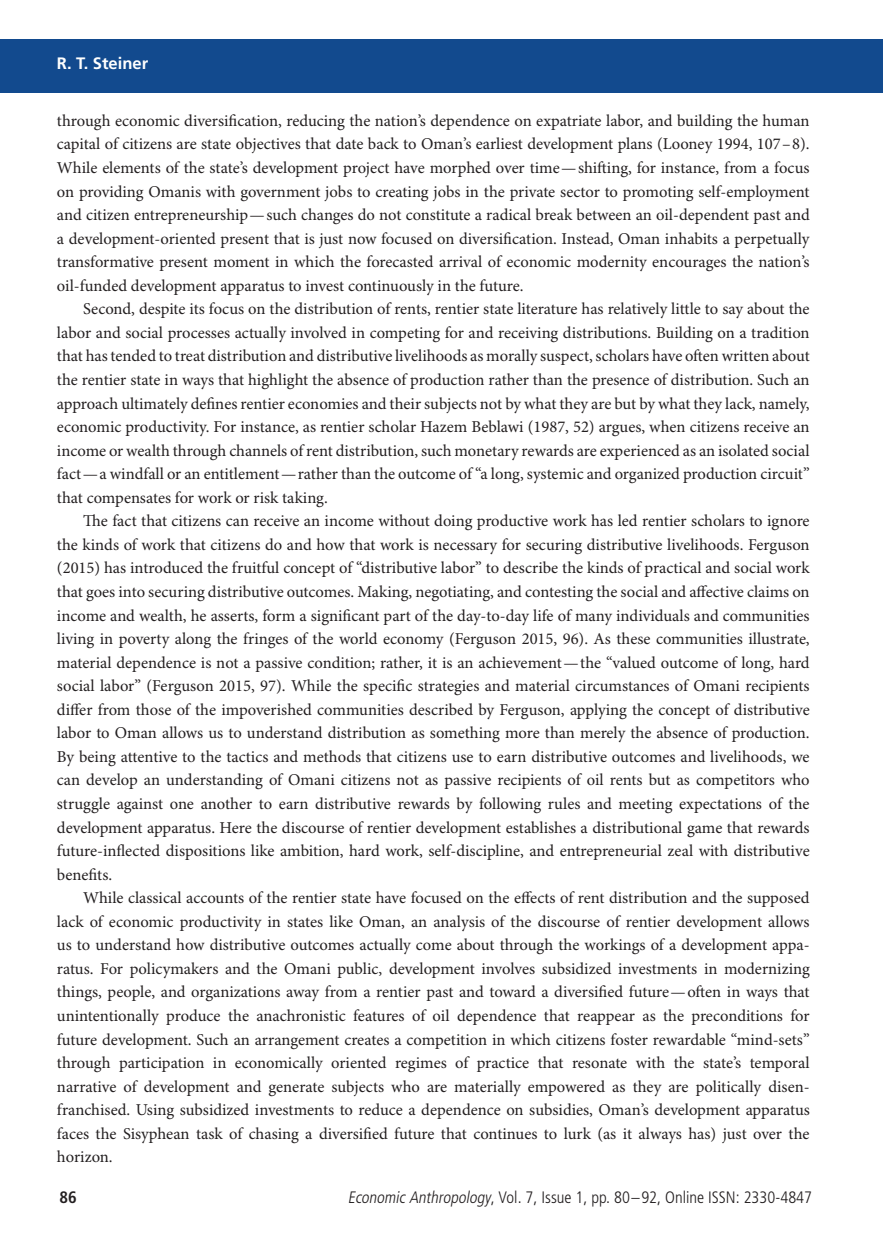
<style>
.page{position:relative;width:883px;height:1260px;background:#fff}
.page>*{position:absolute;margin:0;border:0;box-sizing:border-box;transform-origin:0 0}
.t1{font:16.62px/23.6px "Minion Pro";color:#231f20;text-align:justify}
.t2{font:300 condensed 16.62px "Frutiger LT Std";color:#231f20}
.t3{font:700 16.62px "Frutiger LT Std";color:#fff}
.t4{font:700 condensed 16.62px "Frutiger LT Std";color:#231f20}
.s1{font-style:italic}
</style>
<div class="page">
<div style="left:0;top:40px;width:883px;height:53px;background:#124a8e"></div>
<p class="t3" style="left:57px;top:57px;width:93px">R. T. Steiner</p>
<p class="t1" style="left:57px;top:110px;width:754px">through economic diversification, reducing the nation’s dependence on expatriate labor, and building the human capital of citizens are state objectives that date back to Oman’s earliest development plans (Looney 1994, 107–8).<br>While elements of the state’s development project have morphed over time—shifting, for instance, from a focus on providing Omanis with government jobs to creating jobs in the private sector to promoting self-employment and citizen entrepreneurship—such changes do not constitute a radical break between an oil-dependent past and a development-oriented present that is just now focused on diversification. Instead, Oman inhabits a perpetually transformative present moment in which the forecasted arrival of economic modernity encourages the nation’s oil-funded development apparatus to invest continuously in the future.</p>
<p class="t1" style="left:57px;top:299px;width:754px;text-indent:26px">Second, despite its focus on the distribution of rents, rentier state literature has relatively little to say about the labor and social processes actually involved in competing for and receiving distributions. Building on a tradition that has tended to treat distribution and distributive livelihoods as morally suspect, scholars have often written about the rentier state in ways that highlight the absence of production rather than the presence of distribution. Such an approach ultimately defines rentier economies and their subjects not by what they are but by what they lack, namely, economic productivity. For instance, as rentier scholar Hazem Beblawi (1987, 52) argues, when citizens receive an income or wealth through channels of rent distribution, such monetary rewards are experienced as an isolated social fact—a windfall or an entitlement—rather than the outcome of “a long, systemic and organized production circuit” that compensates for work or risk taking.</p>
<p class="t1" style="left:57px;top:511px;width:754px;text-indent:26px">The fact that citizens can receive an income without doing productive work has led rentier scholars to ignore the kinds of work that citizens do and how that work is necessary for securing distributive livelihoods. Ferguson (2015) has introduced the fruitful concept of “distributive labor” to describe the kinds of practical and social work that goes into securing distributive outcomes. Making, negotiating, and contesting the social and affective claims on income and wealth, he asserts, form a significant part of the day-to-day life of many individuals and communities living in poverty along the fringes of the world economy (Ferguson 2015, 96). As these communities illustrate, material dependence is not a passive condition; rather, it is an achievement—the “valued outcome of long, hard social labor” (Ferguson 2015, 97). While the specific strategies and material circumstances of Omani recipients differ from those of the impoverished communities described by Ferguson, applying the concept of distributive labor to Oman allows us to understand distribution as something more than merely the absence of production.<br>By being attentive to the tactics and methods that citizens use to earn distributive outcomes and livelihoods, we can develop an understanding of Omani citizens not as passive recipients of oil rents but as competitors who struggle against one another to earn distributive rewards by following rules and meeting expectations of the development apparatus. Here the discourse of rentier development establishes a distributional game that rewards future-inflected dispositions like ambition, hard work, self-discipline, and entrepreneurial zeal with distributive benefits.</p>
<p class="t1" style="left:57px;top:888px;width:754px;text-indent:26px">While classical accounts of the rentier state have focused on the effects of rent distribution and the supposed lack of economic productivity in states like Oman, an analysis of the discourse of rentier development allows us to understand how distributive outcomes actually come about through the workings of a development appa&shy;ratus. For policymakers and the Omani public, development involves subsidized investments in modernizing things, people, and organizations away from a rentier past and toward a diversified future—often in ways that unintentionally produce the anachronistic features of oil dependence that reappear as the preconditions for future development. Such an arrangement creates a competition in which citizens foster rewardable “mind-sets” through participation in economically oriented regimes of practice that resonate with the state’s temporal narrative of development and generate subjects who are materially empowered as they are politically disen&shy;franchised. Using subsidized investments to reduce a dependence on subsidies, Oman’s development apparatus faces the Sisyphean task of chasing a diversified future that continues to lurk (as it always has) just over the horizon.</p>
<p class="t4" style="left:59px;top:1190px;width:19px">86</p>
<p class="t2" style="left:348px;top:1190px;width:466px"><span class="s1">EconomicAnthropology</span>, Vol. 7, Issue 1, pp. 80–92, Online ISSN: 2330-4847</p>
</div>
